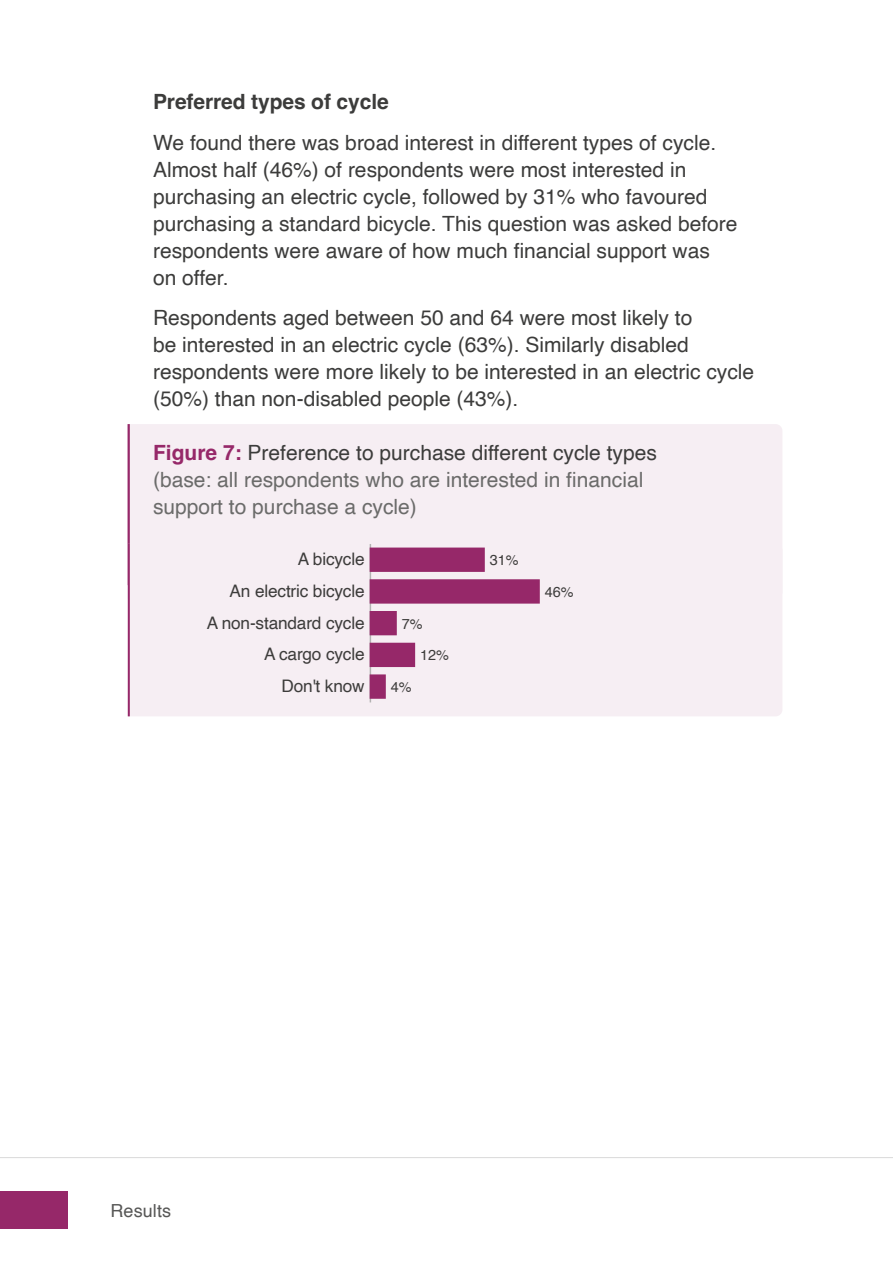
<style>
.page{position:relative;width:893px;height:1263px;background:#fff}
.page>*{position:absolute;margin:0;border:0;box-sizing:border-box;transform-origin:0 0}
.Body_text{font:21px/27px "Helvetica";color:#3c3c3b}
.Figure_title_in_shading{font:21px/27px "Helvetica";color:#6b6b6a}
.Heading_4{font:700 21px "Helvetica";letter-spacing:-.005em;color:#3c3c3b}
.t1{font:18px "Helvetica";letter-spacing:.005em;color:#575756}
.t2{font:17.25px "Helvetica";letter-spacing:-.01em;color:#3d3c3b}
.t3{font:14.4px "Helvetica";color:#3d3c3b}
.s1{font-weight:700;color:#962869}
.s2{color:#3c3c3b}
</style>
<div class="page">
<hr style="left:0;top:1157px;width:893px;height:1px;background:#dadada">
<div style="left:0;top:1191px;width:68px;height:38px;background:#962869"></div>
<div style="left:130px;top:424px;width:652px;height:120px;background:#f6eef3"></div>
<hr style="left:128px;top:424px;width:2px;height:161px;background:#962869">
<div style="left:130px;top:544px;width:652px;height:172px;background:#f6eef3"></div>
<hr style="left:128px;top:544px;width:2px;height:172px;background:#962869">
<hr style="left:370px;top:544px;width:1px;height:158px;background:#b3b3b2">
<div style="left:370px;top:548px;width:114px;height:23px;background:#962869"></div>
<div style="left:370px;top:547px;width:115px;height:25px;border:2px solid #962869"></div>
<div style="left:370px;top:580px;width:169px;height:23px;background:#962869"></div>
<div style="left:370px;top:579px;width:170px;height:25px;border:2px solid #962869"></div>
<div style="left:370px;top:612px;width:26px;height:23px;background:#962869"></div>
<div style="left:370px;top:611px;width:27px;height:24px;border:2px solid #962869"></div>
<div style="left:370px;top:643px;width:44px;height:23px;background:#962869"></div>
<div style="left:370px;top:643px;width:45px;height:24px;border:2px solid #962869"></div>
<div style="left:370px;top:675px;width:15px;height:23px;background:#962869"></div>
<div style="left:370px;top:674px;width:16px;height:25px;border:2px solid #962869"></div>
<h4 class="Heading_4" style="left:153px;top:89px;width:237px">Preferred types of cycle</h4>
<p class="Body_text" style="left:153px;top:129px;width:586px">We found there was broad interest in different types of cycle.<br>Almost half (46%) of respondents were most interested in purchasing an electric cycle, followed by 31% who favoured purchasing a standard bicycle. This question was asked before respondents were aware of how much financial support was on offer.</p>
<p class="Body_text" style="left:153px;top:305px;width:603px">Respondents aged between 50 and 64 were most likely to<br>be interested in an electric cycle (63%). Similarly disabled respondents were more likely to be interested in an electric cycle (50%) than non-disabled people (43%).</p>
<p class="Figure_title_in_shading" style="left:153px;top:440px;width:505px"><span class="s1">Figure 7:</span> <span class="s2">Preference to purchase different cycle types </span>(base: all respondents who are interested in financial support to purchase a cycle)</p>
<p class="t3" style="left:490px;top:549px;width:30px">31%</p>
<p class="t3" style="left:545px;top:581px;width:30px">46%</p>
<p class="t3" style="left:402px;top:612px;width:22px">7%</p>
<p class="t3" style="left:420px;top:644px;width:30px">12%</p>
<p class="t2" style="left:281px;top:673px;width:85px">Don't know</p>
<p class="t3" style="left:391px;top:676px;width:22px">4%</p>
<p class="t2" style="left:298px;top:546px;width:68px">A bicycle</p>
<p class="t2" style="left:230px;top:578px;width:136px">An electric bicycle</p>
<p class="t2" style="left:207px;top:609px;width:159px">A non-standard cycle</p>
<p class="t2" style="left:264px;top:641px;width:102px">A cargo cycle</p>
<p class="t1" style="left:111px;top:1196px;width:62px">Results</p>
</div>
